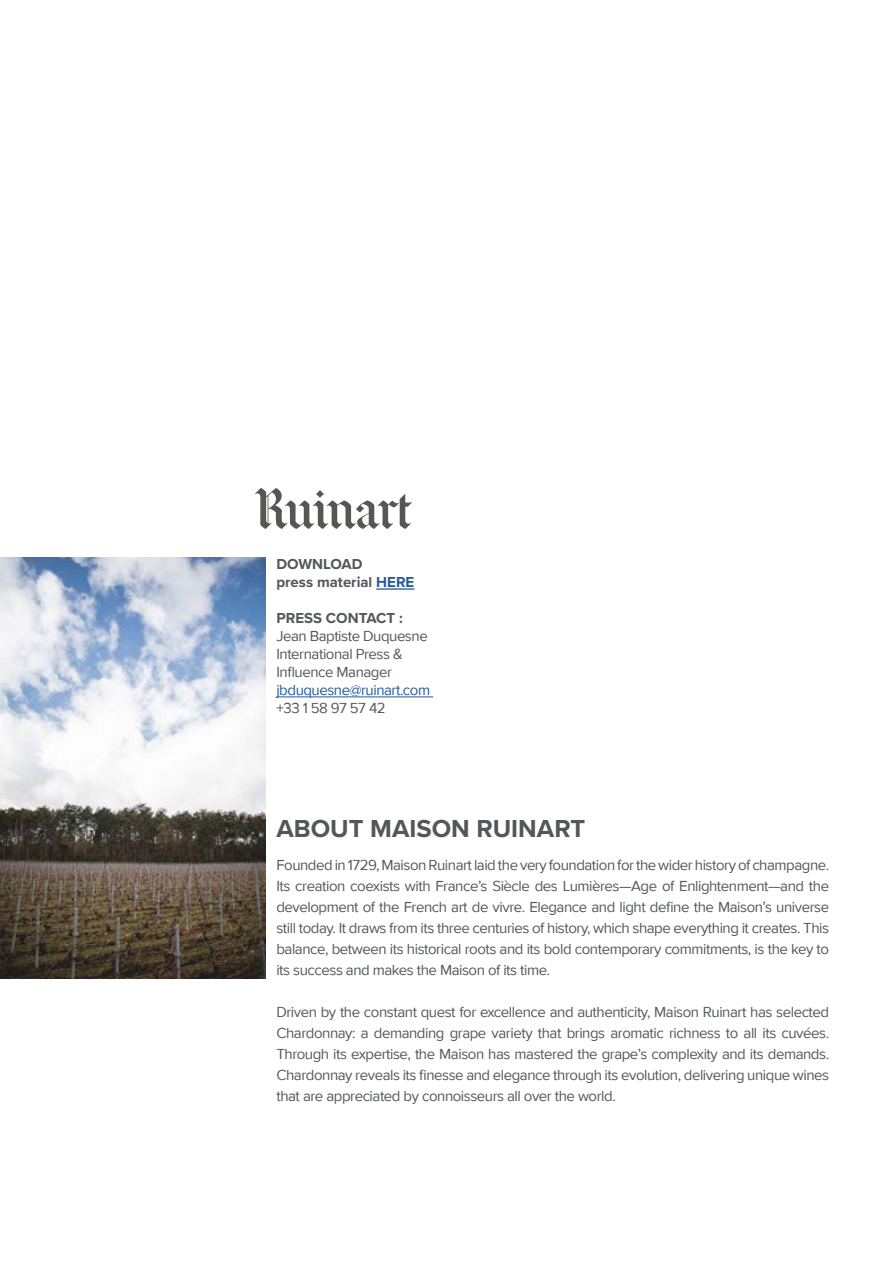
<style>
.page{position:relative;width:893px;height:1263px;background:#fff}
.page>*{position:absolute;margin:0;border:0;box-sizing:border-box;transform-origin:0 0}
.t1{font:700 25.5px "Proxima Nova";color:#54565b}
.t2{font:15px/21px "Proxima Nova";letter-spacing:-.03em;color:#54565b;text-align:justify}
.t3{font:700 15px/18px "Proxima Nova";color:#54565b}
.t4{font:15px "Proxima Nova";letter-spacing:-.03em;color:#275b9b}
.s1{color:#275b9b}
</style>
<div class="page">
<hr style="left:376px;top:588px;width:38px;height:2px;background:#275b9b">
<hr style="left:276px;top:696px;width:157px;height:1px;background:#275b9b">
<img style="left:0;top:557px;width:266px;height:421px">
<svg style="left:255px;top:488px;width:157px;height:41px"></svg>
<p class="t3" style="left:276px;top:555px;width:139px">DOWNLOAD<br>press material <span class="s1">HERE</span></p>
<p class="t3" style="left:276px;top:609px;width:128px">PRESS CONTACT :</p>
<p class="t2" style="left:276px;top:626px;width:153px;line-height:18px;text-align:left">Jean Baptiste Duquesne<br>International Press &amp;<br>Influence Manager</p>
<p class="t4" style="left:276px;top:679px;width:155px">jbduquesne@ruinart.com</p>
<p class="t2" style="left:276px;top:697px;width:111px">+33 1 58 97 57 42</p>
<h1 class="t1" style="left:276px;top:809px;width:310px">ABOUT MAISON RUINART</h1>
<p class="t2" style="left:276px;top:853px;width:554px">Founded in 1729, Maison Ruinart laid the very foundation for the wider history of champagne.<br>Its creation coexists with France’s Siècle des Lumières—Age of Enlightenment—and the development of the French art de vivre. Elegance and light define the Maison’s universe still today. It draws from its three centuries of history, which shape everything it creates. This balance, between its historical roots and its bold contemporary commitments, is the key to its success and makes the Maison of its time.</p>
<p class="t2" style="left:276px;top:1000px;width:554px">Driven by the constant quest for excellence and authenticity, Maison Ruinart has selected Chardonnay: a demanding grape variety that brings aromatic richness to all its cuvées.<br>Through its expertise, the Maison has mastered the grape’s complexity and its demands.<br>Chardonnay reveals its finesse and elegance through its evolution, delivering unique wines that are appreciated by connoisseurs all over the world.</p>
</div>
